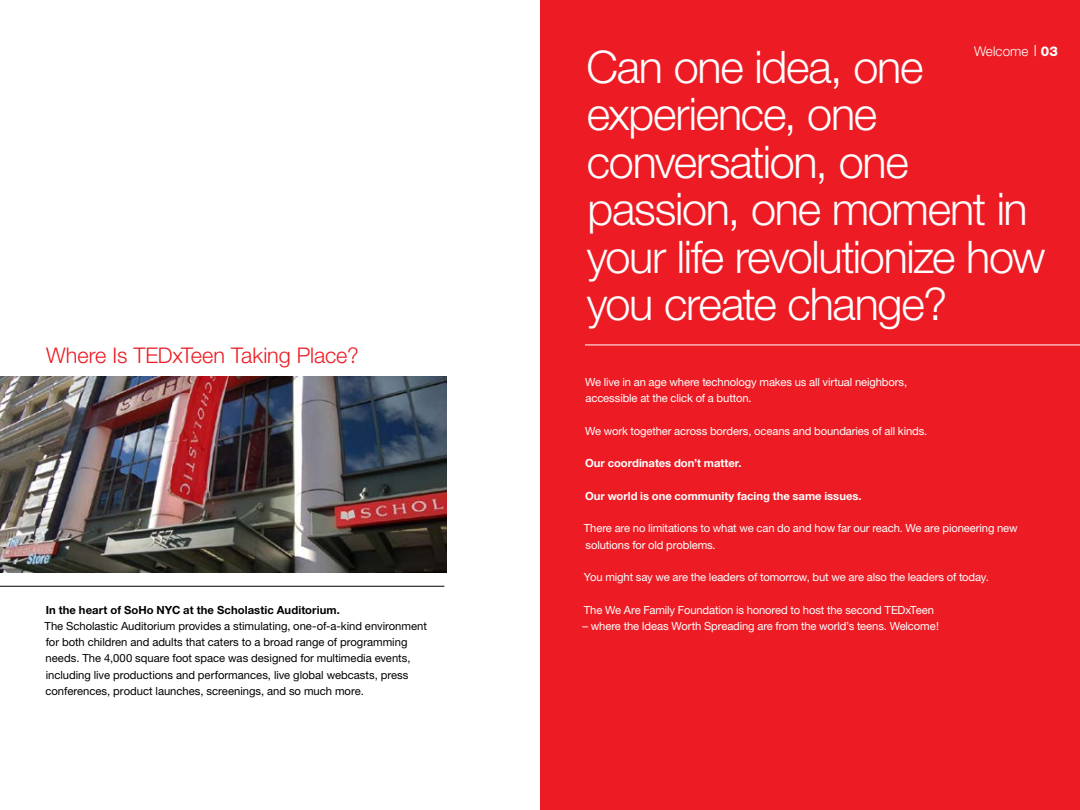
<style>
.page{position:relative;width:1080px;height:810px;background:#fff}
.page>*{position:absolute;margin:0;border:0;box-sizing:border-box;transform-origin:0 0}
.t1{font:300 45px/47.5px "Helvetica Neue";letter-spacing:-.03em;color:#fff}
.t2{font:300 21.62px "Helvetica Neue";letter-spacing:-.005em;color:#ed1c24}
.t3{font:300 13.5px "Helvetica Neue";letter-spacing:.005em;color:#fff}
.t4{font:11.25px/16.2px "Helvetica Neue";letter-spacing:-.01em;color:#fff}
.t5{font:11.25px/16.2px "Helvetica Neue";color:#000}
.t6{font:700 11.25px "Helvetica Neue";color:#fff}
.t7{font:700 11.25px "Helvetica Neue";letter-spacing:.01em;color:#000}
.s1{font-weight:800}
</style>
<div class="page">
<div style="left:540px;top:0;width:540px;height:810px;background:#ed1c24"></div>
<img style="left:0;top:377px;width:446px;height:196px">
<hr style="left:0;top:586px;width:444px;height:1px;background:#000">
<hr style="left:585px;top:345px;width:495px;height:1px;background:#fff">
<h2 class="t2" style="left:46px;top:342px;width:314px">Where Is TEDxTeen Taking Place?</h2>
<p class="t7" style="left:46px;top:603px;width:296px">In the heart of SoHo NYC at the Scholastic Auditorium.</p>
<p class="t5" style="left:44px;top:618px;width:384px">The Scholastic Auditorium provides a stimulating, one-of-a-kind environment for both children and adults that caters to a broad range of programming needs. The 4,000 square foot space was designed for multimedia events, including live productions and performances, live global webcasts, press conferences, product launches, screenings, and so much more.</p>
<p class="t3" style="left:974px;top:43px;width:85px">Welcome <span class="s1">03</span></p>
<h1 class="t1" style="left:587px;top:42px;width:460px">Can one idea, one experience, one conversation, one passion, one moment in your life revolutionize how you create change?</h1>
<p class="t4" style="left:585px;top:374px;width:324px">We live in an age where technology makes us all virtual neighbors, accessible at the click of a button.</p>
<p class="t4" style="left:585px;top:423px;width:344px">We work together across borders, oceans and boundaries of all kinds.</p>
<p class="t6" style="left:585px;top:457px;width:158px">Our coordinates don’t matter.</p>
<p class="t6" style="left:585px;top:489px;width:278px">Our world is one community facing the same issues.</p>
<p class="t4" style="left:584px;top:520px;width:435px">There are no limitations to what we can do and how far our reach. We are pioneering new solutions for old problems.</p>
<p class="t4" style="left:584px;top:569px;width:406px">You might say we are the leaders of tomorrow, but we are also the leaders of today.</p>
<p class="t4" style="left:584px;top:601px;width:352px">The We Are Family Foundation is honored to host the second TEDxTeen</p>
<p class="t4" style="left:583px;top:618px;width:358px">– where the Ideas Worth Spreading are from the world’s teens. Welcome!</p>
</div>
